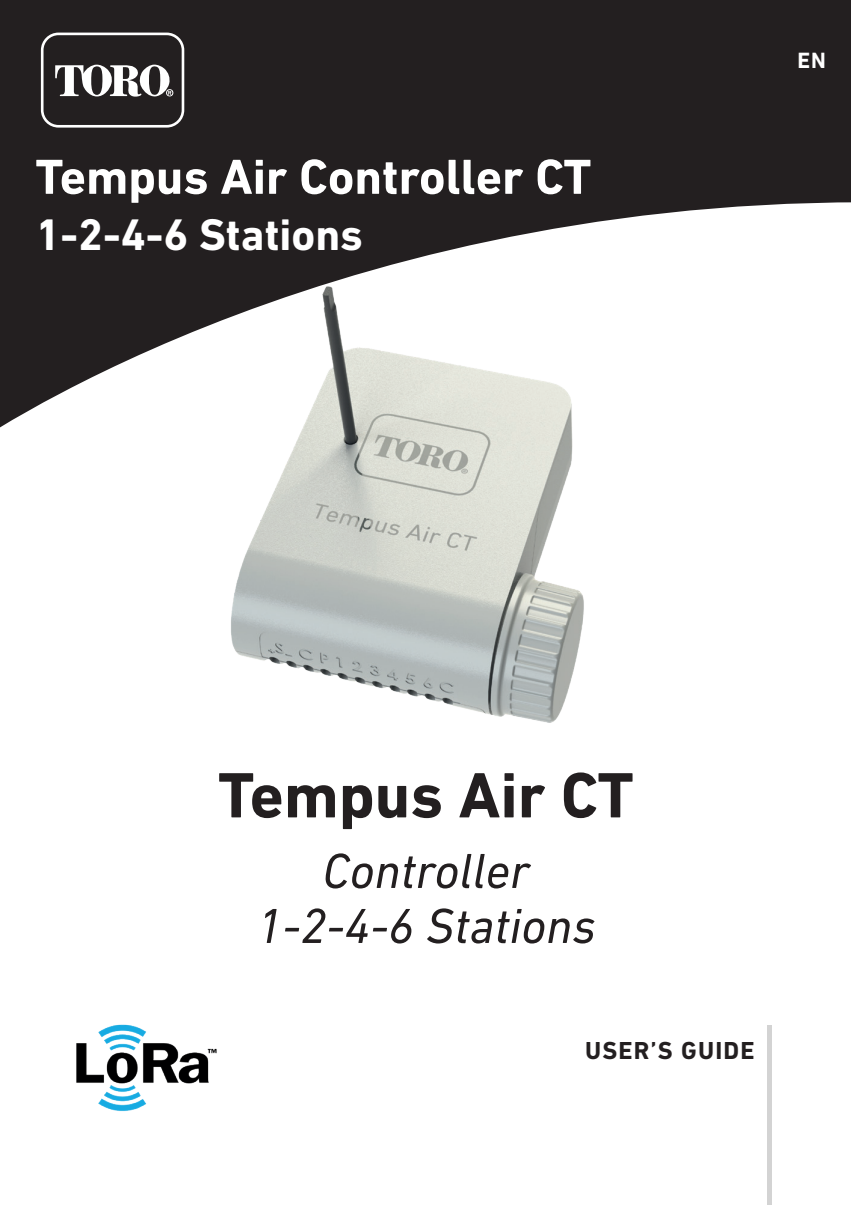
<style>
.page{position:relative;width:851px;height:1205px;background:#fff}
.page>*{position:absolute;margin:0;border:0;box-sizing:border-box;transform-origin:0 0}
.t1{font:700 65px "DIN Next LT Pro";color:#231f20}
.t2{font:italic 50px/55px "DIN Next LT Pro";color:#231f20;text-align:center}
.t3{font:700 50px "DIN Next LT Pro";color:#fff}
.t4{font:700 45px "DIN Next LT Pro";color:#fff}
.t5{font:700 25px "DIN Next LT Pro";letter-spacing:.05em;color:#231f20}
.t6{font:700 22.5px "DIN Next LT Pro";color:#fff}
</style>
<div class="page">
<img style="left:231px;top:450px;width:353px;height:273px">
<hr style="left:767px;top:1025px;width:4px;height:180px;background:#d3d3d3">
<svg style="left:0;top:0;width:850px;height:450px;fill:#231f20"></svg>
<div style="left:788px;top:0;width:49px;height:99px;background:#231f20"></div>
<svg style="left:41px;top:33px;width:143px;height:95px"></svg>
<img style="left:76px;top:1024px;width:141px;height:88px">
<p class="t3" style="left:35px;top:148px;width:557px">Tempus Air Controller CT</p>
<p class="t4" style="left:35px;top:208px;width:329px">1-2-4-6 Stations</p>
<p class="t6" style="left:797px;top:47px;width:30px">EN</p>
<h1 class="t1" style="left:218px;top:757px;width:417px">Tempus Air CT</h1>
<p class="t2" style="left:256px;top:843px;width:340px">Controller<br>1-2-4-6 Stations</p>
<p class="t5" style="left:585px;top:1035px;width:171px">USER’S GUIDE</p>
</div>
